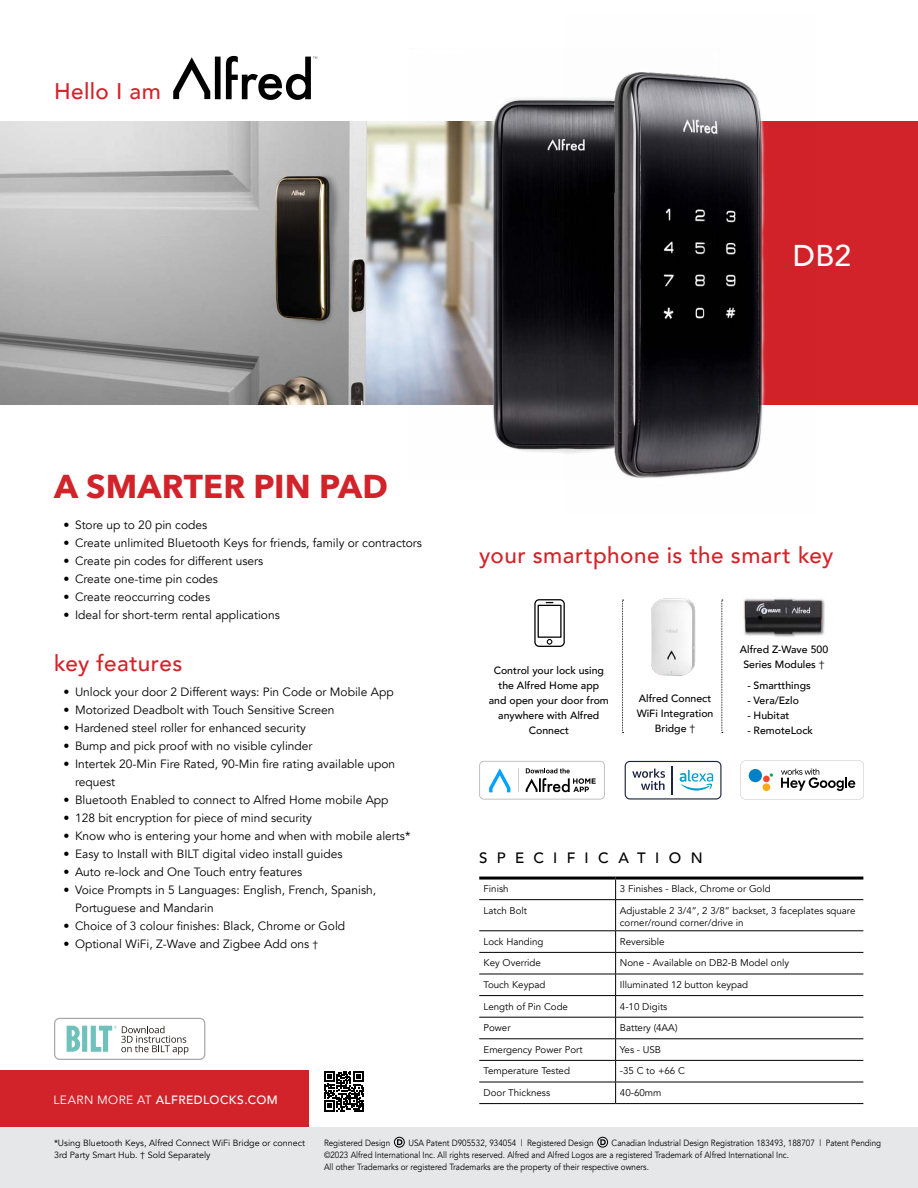
<style>
.page{position:relative;width:918px;height:1188px;background:#fff}
.page>*{position:absolute;margin:0;border:0;box-sizing:border-box;transform-origin:0 0}
.t1{font:700 33px "Avenir Next";letter-spacing:.005em;color:#d2232a}
.t2{font:500 30px "Avenir";color:#fff}
.t3{font:500 22.5px "Avenir";letter-spacing:.02em;color:#d2232a}
.t4{font:500 15px "Avenir";letter-spacing:.625em;color:#000}
.t5{font:12px/18px "Avenir";color:#000}
.t6{font:500 12px "Avenir";letter-spacing:.035em;color:#fff}
.t7{font:500 10.5px/15px "Avenir";color:#000;text-align:center}
.t8{font:9.75px/12.8px "Avenir";color:#000}
.t9{font:9px/12px "Avenir";color:#000;scale:.9 1}
.t10{font:9px/12px "Avenir";color:#000}
.s1{font-size:10.5px}
.s2{font-weight:400}
</style>
<div class="page">
<div style="left:750px;top:122px;width:168px;height:283px;background:#d2232a"></div>
<div style="left:215px;top:57px;width:6px;height:42px;background:#000"></div>
<svg style="left:173px;top:57px;width:37px;height:42px"></svg>
<svg style="left:226px;top:56px;width:91px;height:44px"></svg>
<svg style="left:324px;top:1071px;width:40px;height:40px"></svg>
<div style="left:0;top:1127px;width:918px;height:61px;background:#e6e7e8"></div>
<svg style="left:394px;top:1137px;width:11px;height:11px"></svg>
<svg style="left:597px;top:1137px;width:11px;height:11px"></svg>
<div style="left:0;top:1070px;width:309px;height:56px;background:#d2232a"></div>
<img style="left:651px;top:598px;width:45px;height:78px">
<img style="left:743px;top:598px;width:82px;height:39px">
<svg style="left:615px;top:880px;width:1px;height:19px"></svg>
<hr style="left:479px;top:899px;width:137px;height:1px;background:#000">
<hr style="left:616px;top:899px;width:247px;height:1px;background:#000">
<hr style="left:615px;top:900px;width:1px;height:30px;background:#000">
<hr style="left:479px;top:930px;width:137px;height:1px;background:#000">
<hr style="left:616px;top:930px;width:247px;height:1px;background:#000">
<hr style="left:479px;top:952px;width:137px;height:1px;background:#000">
<hr style="left:616px;top:952px;width:247px;height:1px;background:#000">
<hr style="left:479px;top:974px;width:137px;height:1px;background:#000">
<hr style="left:616px;top:974px;width:247px;height:1px;background:#000">
<hr style="left:479px;top:995px;width:137px;height:1px;background:#000">
<hr style="left:616px;top:995px;width:247px;height:1px;background:#000">
<hr style="left:479px;top:1017px;width:137px;height:1px;background:#000">
<hr style="left:616px;top:1017px;width:247px;height:1px;background:#000">
<hr style="left:479px;top:1038px;width:137px;height:1px;background:#000">
<hr style="left:616px;top:1038px;width:247px;height:1px;background:#000">
<hr style="left:479px;top:1060px;width:137px;height:1px;background:#000">
<hr style="left:616px;top:1060px;width:247px;height:1px;background:#000">
<hr style="left:479px;top:1082px;width:137px;height:1px;background:#000">
<hr style="left:616px;top:1082px;width:247px;height:1px;background:#000">
<svg style="left:615px;top:931px;width:1px;height:172px"></svg>
<hr style="left:479px;top:1103px;width:137px;height:1px;background:#000">
<hr style="left:616px;top:1103px;width:247px;height:1px;background:#000">
<hr style="left:479px;top:877px;width:137px;height:3px;background:#000">
<hr style="left:616px;top:877px;width:247px;height:3px;background:#000">
<svg style="left:622px;top:600px;width:2px;height:133px"></svg>
<svg style="left:722px;top:600px;width:1px;height:133px"></svg>
<svg style="left:534px;top:599px;width:31px;height:48px"></svg>
<div style="left:54px;top:1018px;width:151px;height:42px;border:1px solid #a5a7aa;border-radius:5px"></div>
<svg style="left:67px;top:1026px;width:14px;height:26px"></svg>
<div style="left:82px;top:1026px;width:5px;height:26px;background:#70c1bc"></div>
<svg style="left:91px;top:1026px;width:97px;height:28px"></svg>
<svg style="left:625px;top:761px;width:96px;height:39px"></svg>
<svg style="left:740px;top:760px;width:124px;height:40px"></svg>
<div style="left:763px;top:776px;width:7px;height:6px;background:#f04931;border-radius:50%"></div>
<div style="left:763px;top:783px;width:7px;height:8px;background:#fbab18;border-radius:50%"></div>
<div style="left:749px;top:769px;width:13px;height:13px;background:#0081c6;border-radius:50%"></div>
<svg style="left:479px;top:761px;width:126px;height:39px"></svg>
<img style="left:0;top:122px;width:409px;height:283px">
<img style="left:409px;top:98px;width:156px;height:355px">
<img style="left:565px;top:72px;width:250px;height:406px">
<h3 class="t3" style="left:54px;top:72px;width:108px">Hello I am</h3>
<h2 class="t2" style="left:793px;top:230px;width:60px">DB2</h2>
<h1 class="t1" style="left:54px;top:457px;width:336px">A SMARTER PIN PAD</h1>
<p class="t5" style="left:63px;top:516px;width:145px">• Store up to 20 pin codes</p>
<p class="t5" style="left:63px;top:534px;width:360px">• Create unlimited Bluetooth Keys for friends, family or contractors</p>
<p class="t5" style="left:63px;top:552px;width:201px">• Create pin codes for different users</p>
<p class="t5" style="left:63px;top:570px;width:156px">• Create one-time pin codes</p>
<p class="t5" style="left:63px;top:588px;width:148px">• Create reoccurring codes</p>
<p class="t5" style="left:63px;top:606px;width:218px">• Ideal for short-term rental applications</p>
<h3 class="t3" style="left:54px;top:643px;width:130px">key features</h3>
<p class="t5" style="left:63px;top:683px;width:332px">• Unlock your door 2 Different ways: Pin Code or Mobile App</p>
<p class="t5" style="left:63px;top:701px;width:273px">• Motorized Deadbolt with Touch Sensitive Screen</p>
<p class="t5" style="left:63px;top:719px;width:244px">• Hardened steel roller for enhanced security</p>
<p class="t5" style="left:63px;top:737px;width:251px">• Bump and pick proof with no visible cylinder</p>
<p class="t5" style="left:75px;top:755px;width:322px;text-indent:-12px">• Intertek 20-Min Fire Rated, 90-Min fire rating available upon request</p>
<p class="t5" style="left:63px;top:791px;width:327px">• Bluetooth Enabled to connect to Alfred Home mobile App</p>
<p class="t5" style="left:63px;top:809px;width:250px">• 128 bit encryption for piece of mind security</p>
<p class="t5" style="left:63px;top:827px;width:348px">• Know who is entering your home and when with mobile alerts*</p>
<p class="t5" style="left:63px;top:845px;width:281px">• Easy to Install with BILT digital video install guides</p>
<p class="t5" style="left:63px;top:863px;width:240px">• Auto re-lock and One Touch entry features</p>
<p class="t5" style="left:75px;top:881px;width:303px;text-indent:-12px">• Voice Prompts in 5 Languages: English, French, Spanish,<br>Portuguese and Mandarin</p>
<p class="t5" style="left:63px;top:917px;width:283px">• Choice of 3 colour finishes: Black, Chrome or Gold</p>
<p class="t5" style="left:63px;top:935px;width:257px">• Optional WiFi, Z-Wave and Zigbee Add ons <span class="s1">†</span></p>
<p class="t6" style="left:53px;top:1090px;width:226px"><span class="s2">LEARN MORE AT</span> ALFREDLOCKS.COM</p>
<h3 class="t3" style="left:479px;top:535px;width:356px">your smartphone is the smart key</h3>
<p class="t7" style="left:489px;top:662px;width:122px">Control your lock using the Alfred Home app and open your door from anywhere with Alfred<br>Connect</p>
<p class="t7" style="left:637px;top:690px;width:78px">Alfred Connect<br>WiFi Integration<br>Bridge <span class="s2">†</span></p>
<p class="t7" style="left:740px;top:642px;width:90px">Alfred Z-Wave 500<br>Series Modules <span class="s2">†</span></p>
<p class="t7" style="left:747px;top:677px;width:65px">- Smartthings</p>
<p class="t7" style="left:747px;top:692px;width:53px">- Vera/Ezlo</p>
<p class="t7" style="left:747px;top:707px;width:44px">- Hubitat</p>
<p class="t7" style="left:747px;top:722px;width:67px">- RemoteLock</p>
<p class="t4" style="left:479px;top:845px;width:225px">SPECIFICATION</p>
<p class="t8" style="left:484px;top:883px;width:27px">Finish</p>
<p class="t8" style="left:620px;top:883px;width:152px">3 Finishes - Black, Chrome or Gold</p>
<p class="t8" style="left:484px;top:904px;width:45px">Latch Bolt</p>
<p class="t8" style="left:620px;top:904px;width:237px">Adjustable 2 3/4”, 2 3/8” backset, 3 faceplates square corner/round corner/drive in</p>
<p class="t8" style="left:484px;top:935px;width:61px">Lock Handing</p>
<p class="t8" style="left:620px;top:935px;width:46px">Reversible</p>
<p class="t8" style="left:484px;top:957px;width:59px">Key Override</p>
<p class="t8" style="left:620px;top:957px;width:171px">None - Available on DB2-B Model only</p>
<p class="t8" style="left:484px;top:978px;width:63px">Touch Keypad</p>
<p class="t8" style="left:620px;top:978px;width:130px">Illuminated 12 button keypad</p>
<p class="t8" style="left:484px;top:1000px;width:86px">Length of Pin Code</p>
<p class="t8" style="left:620px;top:1000px;width:49px">4-10 Digits</p>
<p class="t8" style="left:484px;top:1022px;width:29px">Power</p>
<p class="t8" style="left:620px;top:1022px;width:59px">Battery (4AA)</p>
<p class="t8" style="left:484px;top:1043px;width:101px">Emergency Power Port</p>
<p class="t8" style="left:620px;top:1043px;width:43px">Yes - USB</p>
<p class="t8" style="left:484px;top:1065px;width:88px">Temperature Tested</p>
<p class="t8" style="left:620px;top:1065px;width:67px">-35 C to +66 C</p>
<p class="t8" style="left:484px;top:1086px;width:68px">Door Thickness</p>
<p class="t8" style="left:620px;top:1086px;width:43px">40-60mm</p>
<p class="t10" style="left:54px;top:1137px;width:253px">*Using Bluetooth Keys, Alfred Connect WiFi Bridge or connect<br>3rd Party Smart Hub. † Sold Separately</p>
<p class="t9" style="left:324px;top:1137px;width:621px;text-indent:288px">Canadian Industrial Design Registration 183493, 188707 | Patent Pending ©2023 Alfred International Inc. All rights reserved. Alfred and Alfred Logos are a registered Trademark of Alfred International Inc.<br>All other Trademarks or registered Trademarks are the property of their respective owners.</p>
<p class="t9" style="left:324px;top:1137px;width:75px">Registered Design</p>
<p class="t9" style="left:408px;top:1137px;width:207px">USA Patent D905532, 934054 | Registered Design</p>
</div>
